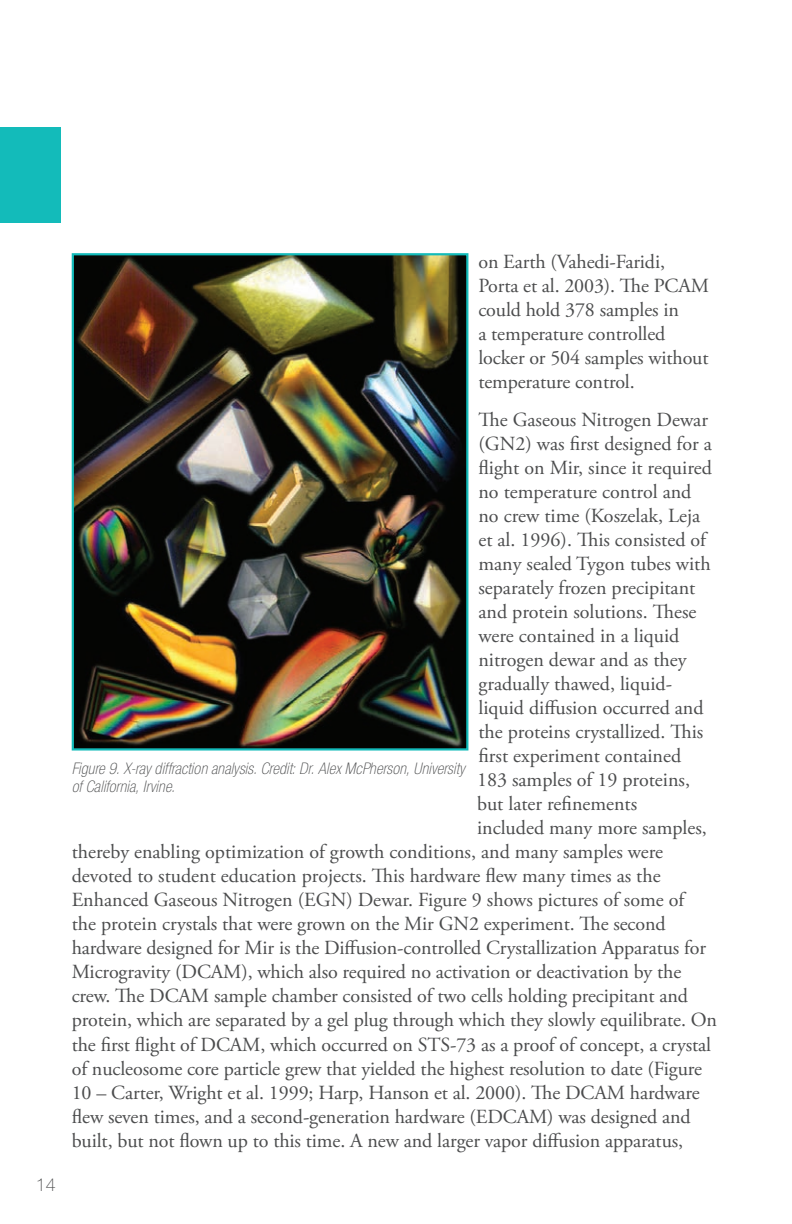
<style>
.page{position:relative;width:792px;height:1224px;background:#fff}
.page>*{position:absolute;margin:0;border:0;box-sizing:border-box;transform-origin:0 0}
._04_Body_Text{font:20px/24px "Adobe Garamond Pro";letter-spacing:-.005em;color:#4b4c4d}
.t1{font:100 18px "Helvetica Neue LT Std";color:#4b4c4d}
._07_Caption__Gray{font:italic 100 condensed 16px/18px "Helvetica Neue LT Std";letter-spacing:.015em;color:#4b4c4d}
</style>
<div class="page">
<div style="left:0;top:127px;width:61px;height:96px;background:#13bbba"></div>
<img style="left:75px;top:256px;width:390px;height:491px">
<div style="left:72px;top:253px;width:396px;height:497px;border:2px solid #13bbba"></div>
<p class="t1" style="left:36px;top:1173px;width:22px">14</p>
<p class="_04_Body_Text" style="left:478px;top:250px;width:232px">on Earth (Vahedi-Faridi,<br>Porta et al. 2003). The PCAM could hold 378 samples in<br>a temperature controlled locker or 504 samples without temperature control.</p>
<p class="_04_Body_Text" style="left:478px;top:408px;width:231px">The Gaseous Nitrogen Dewar</p>
<p class="_04_Body_Text" style="left:478px;top:432px;width:235px">(GN2) was first designed for a</p>
<p class="_04_Body_Text" style="left:478px;top:456px;width:235px">flight on Mir, since it required</p>
<p class="_04_Body_Text" style="left:478px;top:480px;width:214px">no temperature control and</p>
<p class="_04_Body_Text" style="left:478px;top:504px;width:223px">no crew time (Koszelak, Leja</p>
<p class="_04_Body_Text" style="left:478px;top:528px;width:229px">et al. 1996). This consisted of</p>
<p class="_04_Body_Text" style="left:478px;top:552px;width:234px">many sealed Tygon tubes with</p>
<p class="_04_Body_Text" style="left:478px;top:576px;width:218px">separately frozen precipitant</p>
<p class="_04_Body_Text" style="left:478px;top:600px;width:219px">and protein solutions. These</p>
<p class="_04_Body_Text" style="left:478px;top:624px;width:202px">were contained in a liquid</p>
<p class="_04_Body_Text" style="left:478px;top:648px;width:209px">nitrogen dewar and as they</p>
<p class="_04_Body_Text" style="left:478px;top:672px;width:195px">gradually thawed, liquid-</p>
<p class="_04_Body_Text" style="left:478px;top:696px;width:227px">liquid diffusion occurred and</p>
<p class="_04_Body_Text" style="left:478px;top:720px;width:226px">the proteins crystallized. This</p>
<p class="_04_Body_Text" style="left:478px;top:744px;width:204px">first experiment contained</p>
<p class="_04_Body_Text" style="left:477px;top:768px;width:214px">183 samples of 19 proteins,</p>
<p class="_04_Body_Text" style="left:477px;top:792px;width:162px">but later refinements</p>
<p class="_04_Body_Text" style="left:477px;top:816px;width:231px">included many more samples,</p>
<p class="_04_Body_Text" style="left:72px;top:840px;width:593px">thereby enabling optimization of growth conditions, and many samples were</p>
<p class="_04_Body_Text" style="left:72px;top:864px;width:590px">devoted to student education projects. This hardware flew many times as the</p>
<p class="_04_Body_Text" style="left:72px;top:888px;width:614px">Enhanced Gaseous Nitrogen (EGN) Dewar. Figure 9 shows pictures of some of</p>
<p class="_04_Body_Text" style="left:72px;top:912px;width:595px">the protein crystals that were grown on the Mir GN2 experiment. The second</p>
<p class="_04_Body_Text" style="left:72px;top:936px;width:635px">hardware designed for Mir is the Diffusion-controlled Crystallization Apparatus for</p>
<p class="_04_Body_Text" style="left:72px;top:960px;width:611px">Microgravity (DCAM), which also required no activation or deactivation by the</p>
<p class="_04_Body_Text" style="left:72px;top:984px;width:617px">crew. The DCAM sample chamber consisted of two cells holding precipitant and</p>
<p class="_04_Body_Text" style="left:72px;top:1008px;width:646px">protein, which are separated by a gel plug through which they slowly equilibrate. On</p>
<p class="_04_Body_Text" style="left:72px;top:1032px;width:640px">the first flight of DCAM, which occurred on STS-73 as a proof of concept, a crystal</p>
<p class="_04_Body_Text" style="left:72px;top:1056px;width:631px">of nucleosome core particle grew that yielded the highest resolution to date (Figure</p>
<p class="_04_Body_Text" style="left:72px;top:1080px;width:629px">10 – Carter, Wright et al. 1999; Harp, Hanson et al. 2000). The DCAM hardware</p>
<p class="_04_Body_Text" style="left:72px;top:1104px;width:620px">flew seven times, and a second-generation hardware (EDCAM) was designed and</p>
<p class="_04_Body_Text" style="left:72px;top:1128px;width:612px">built, but not flown up to this time. A new and larger vapor diffusion apparatus,</p>
<p class="_07_Caption__Gray" style="left:72px;top:760px;width:394px">Figure 9. X-ray diffraction analysis. Credit: Dr. Alex McPherson, University of California, Irvine.</p>
</div>
